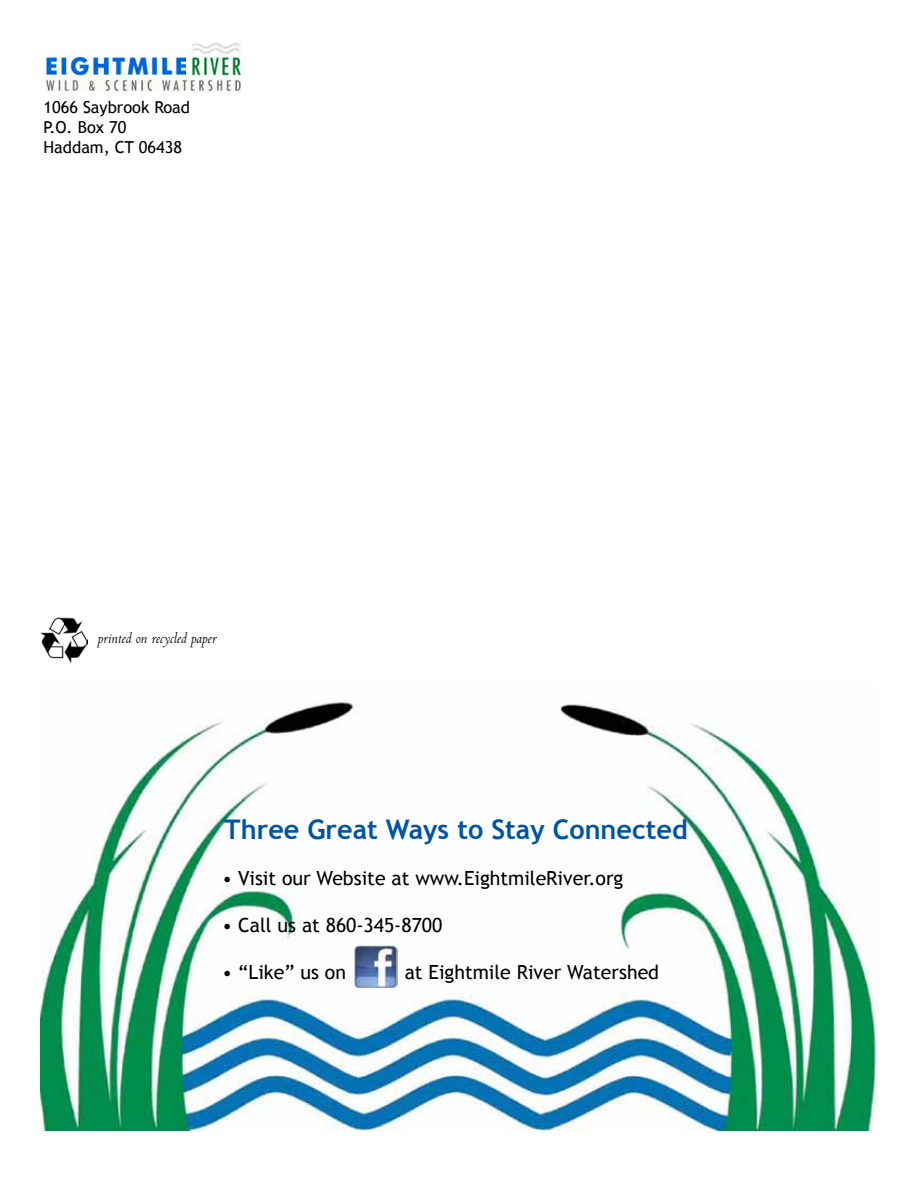
<style>
.page{position:relative;width:918px;height:1188px;background:#fff}
.page>*{position:absolute;margin:0;border:0;box-sizing:border-box;transform-origin:0 0}
.t1{font:700 27px "Trebuchet MS";color:#0054a4}
.t2{font:19.5px "Trebuchet MS";color:#000}
.t3{font:16.5px/19.8px "Trebuchet MS";color:#000}
.t4{font:italic 16.5px "Centaur";color:#000}
</style>
<div class="page">
<img style="left:41px;top:702px;width:836px;height:429px">
<img style="left:40px;top:617px;width:48px;height:46px">
<img style="left:45px;top:36px;width:196px;height:56px">
<img style="left:354px;top:945px;width:44px;height:44px">
<p class="t3" style="left:44px;top:97px;width:148px">1066 Saybrook Road<br>P.O. Box 70<br>Haddam, CT 06438</p>
<p class="t4" style="left:97px;top:630px;width:121px">printed on recycled paper</p>
<h1 class="t1" style="left:224px;top:812px;width:465px">Three Great Ways to Stay Connected</h1>
<p class="t2" style="left:222px;top:867px;width:403px">• Visit our Website at www.EightmileRiver.org</p>
<p class="t2" style="left:222px;top:914px;width:222px">• Call us at 860-345-8700</p>
<p class="t2" style="left:222px;top:961px;width:125px">• “Like” us on</p>
<p class="t2" style="left:405px;top:961px;width:256px">at Eightmile River Watershed</p>
</div>
